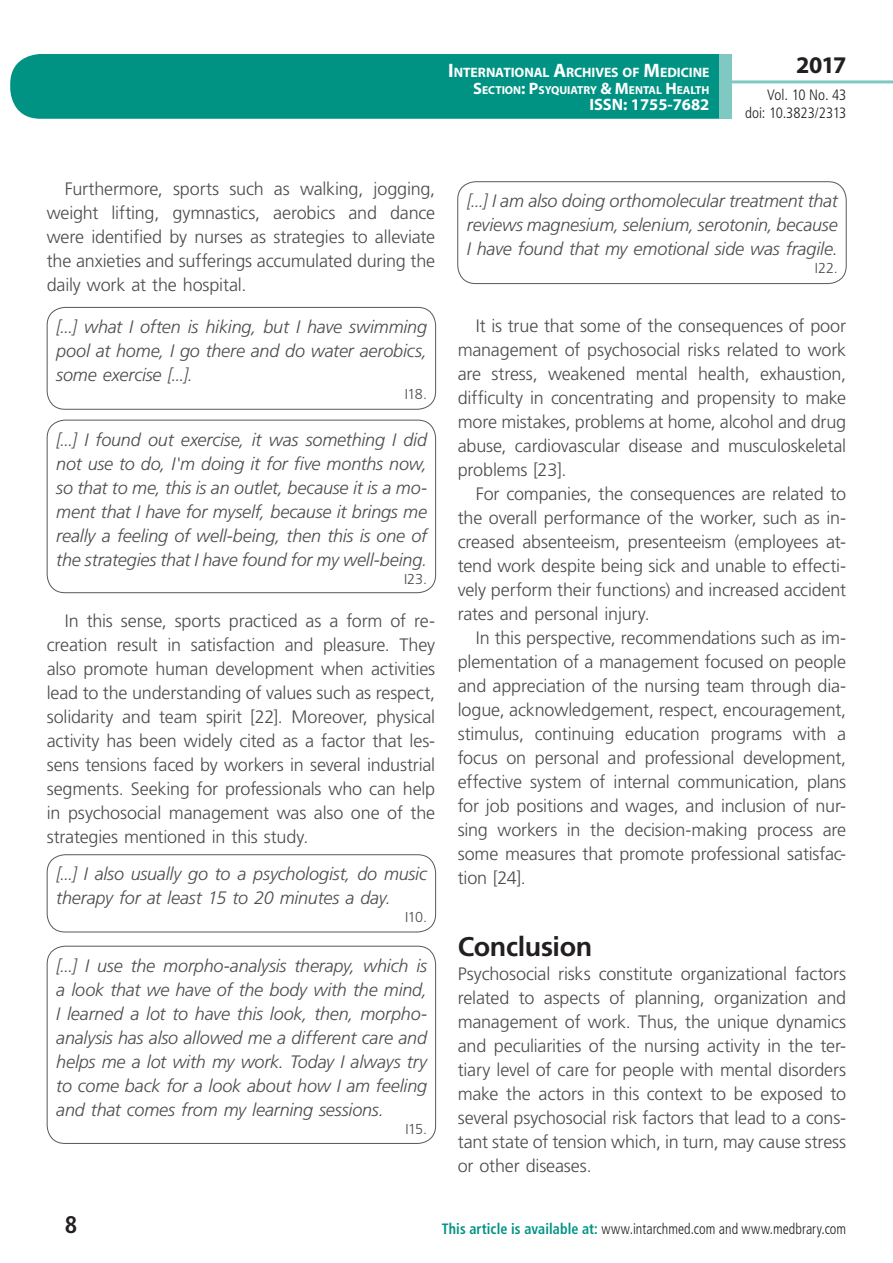
<style>
.page{position:relative;width:893px;height:1263px;background:#fff}
.page>*{position:absolute;margin:0;border:0;box-sizing:border-box;transform-origin:0 0}
.t1{font:700 27px "Frutiger LT Std";letter-spacing:-.015em;color:#231f20}
.t2{font:700 24px "Myriad Pro";color:#231f20}
.t3{font:700 condensed 24px "Frutiger LT Std";color:#231f20}
.t4{font:300 18px/24px "Frutiger LT Std";letter-spacing:-.01em;color:#4b4c4d;text-align:justify}
.t5{font:italic 300 18px/24px "Frutiger LT Std";letter-spacing:-.01em;color:#4b4c4d;text-align:justify}
.t6{font:700 16.5px "Myriad Pro";color:#fff}
.t7{font:300 condensed 15px "Frutiger LT Std";color:#231f20;scale:.94 1}
.t8{font:300 condensed 15px/18px "Frutiger LT Std";color:#231f20;text-align:right}
.t9{font:300 14.4px "Frutiger LT Std";letter-spacing:-.035em;color:#4b4c4d}
.t10{font:700 13.65px "Myriad Pro";letter-spacing:-.005em;color:#fff}
.t11{font:700 11.55px "Myriad Pro";color:#fff}
.s1{font-size:19.5px}
.s2{font-size:16.5px}
.s3{font-weight:700;color:#009384}
</style>
<div class="page">
<div style="left:10px;top:54px;width:775px;height:65px;background:#009384;border-radius:30px"></div>
<div style="left:732px;top:0;width:161px;height:157px;background:#fff"></div>
<hr style="left:730px;top:80px;width:163px;height:3px;background:#80c9c2">
<div style="left:719px;top:54px;width:13px;height:65px;background:#80c9c2"></div>
<div style="left:47px;top:307px;width:389px;height:103px;border:1px solid #57585a;border-radius:18px"></div>
<div style="left:47px;top:420px;width:389px;height:173px;border:1px solid #57585a;border-radius:18px"></div>
<div style="left:47px;top:854px;width:389px;height:78px;border:1px solid #57585a;border-radius:18px"></div>
<div style="left:47px;top:946px;width:389px;height:198px;border:1px solid #57585a;border-radius:18px"></div>
<div style="left:457px;top:181px;width:390px;height:103px;border:1px solid #57585a;border-radius:18px"></div>
<p class="t10" style="left:448px;top:64px;width:263px"><span class="s1">I</span>NTERNATIONAL <span class="s1">A</span>RCHIVES OF <span class="s1">M</span>EDICINE</p>
<p class="t11" style="left:473px;top:82px;width:238px"><span class="s2">S</span>ECTION<span class="s2">: P</span>SYQUIATRY <span class="s2">&amp; M</span>ENTAL <span class="s2">H</span> EALTH</p>
<p class="t6" style="left:589px;top:94px;width:122px">ISSN: 1755-7682</p>
<h2 class="t2" style="left:796px;top:49px;width:52px">2017</h2>
<p class="t8" style="left:745px;top:86px;width:103px">Vol. 10 No. 43 doi: 10.3823/2313</p>
<p class="t4" style="left:47px;top:177px;width:390px;text-indent:18px">Furthermore, sports such as walking, jogging, weight lifting, gymnastics, aerobics and dance were identified by nurses as strategies to alleviate the anxieties and sufferings accumulated during the daily work at the hospital.</p>
<p class="t5" style="left:56px;top:315px;width:372px">[...] what I often is hiking, but I have swimming pool at home, I go there and do water aerobics, some exercise [...].</p>
<p class="t9" style="left:405px;top:386px;width:24px">I18.</p>
<p class="t5" style="left:56px;top:428px;width:372px">[...] I found out exercise, it was something I did not use to do, I'm doing it for five months now, so that to me, this is an outlet, because it is a mo&shy;ment that I have for myself, because it brings me really a feeling of well-being, then this is one of the strategies that I have found for my well-being.</p>
<p class="t9" style="left:404px;top:570px;width:24px">I23.</p>
<p class="t4" style="left:47px;top:609px;width:390px;text-indent:18px">In this sense, sports practiced as a form of re&shy;creation result in satisfaction and pleasure. They also promote human development when activities lead to the understanding of values such as respect, solidarity and team spirit [22]. Moreover, physical activity has been widely cited as a factor that les&shy;sens tensions faced by workers in several industrial segments. Seeking for professionals who can help in psychosocial management was also one of the strategies mentioned in this study.</p>
<p class="t5" style="left:56px;top:862px;width:372px">[...] I also usually go to a psychologist, do music therapy for at least 15 to 20 minutes a day.</p>
<p class="t9" style="left:405px;top:909px;width:24px">I10.</p>
<p class="t5" style="left:56px;top:954px;width:372px">[...] I use the morpho-analysis therapy, which is a look that we have of the body with the mind, I learned a lot to have this look, then, morpho&shy;analysis has also allowed me a different care and helps me a lot with my work. Today I always try to come back for a look about how I am feeling and that comes from my learning sessions.</p>
<p class="t9" style="left:405px;top:1120px;width:23px">I15.</p>
<p class="t5" style="left:467px;top:189px;width:372px">[...] I am also doing orthomolecular treatment that reviews magnesium, selenium, serotonin, because I have found that my emotional side was fragile.</p>
<p class="t9" style="left:815px;top:260px;width:24px">I22.</p>
<p class="t4" style="left:458px;top:314px;width:390px;text-indent:18px">It is true that some of the consequences of poor management of psychosocial risks related to work are stress, weakened mental health, exhaustion, difficulty in concentrating and propensity to make more mistakes, problems at home, alcohol and drug abuse, cardiovascular disease and musculoskeletal problems [23].</p>
<p class="t4" style="left:458px;top:482px;width:390px;text-indent:18px">For companies, the consequences are related to the overall performance of the worker, such as in&shy;creased absenteeism, presenteeism (employees at&shy;tend work despite being sick and unable to effecti&shy;vely perform their functions) and increased accident rates and personal injury.</p>
<p class="t4" style="left:458px;top:626px;width:390px;text-indent:18px">In this perspective, recommendations such as im&shy;plementation of a management focused on people and appreciation of the nursing team through dia&shy;logue, acknowledgement, respect, encouragement, stimulus, continuing education programs with a focus on personal and professional development, effective system of internal communication, plans for job positions and wages, and inclusion of nur&shy;sing workers in the decision-making process are some measures that promote professional satisfac&shy;tion [24].</p>
<h1 class="t1" style="left:458px;top:931px;width:136px">Conclusion</h1>
<p class="t4" style="left:458px;top:962px;width:390px">Psychosocial risks constitute organizational factors related to aspects of planning, organization and management of work. Thus, the unique dynamics and peculiarities of the nursing activity in the ter&shy;tiary level of care for people with mental disorders make the actors in this context to be exposed to several psychosocial risk factors that lead to a cons&shy;tant state of tension which, in turn, may cause stress or other diseases.</p>
<h2 class="t3" style="left:65px;top:1210px;width:14px">8</h2>
<p class="t7" style="left:442px;top:1220px;width:432px"><span class="s3">This article is available at:</span> www.intarchmed.com and www.medbrary.com</p>
</div>
